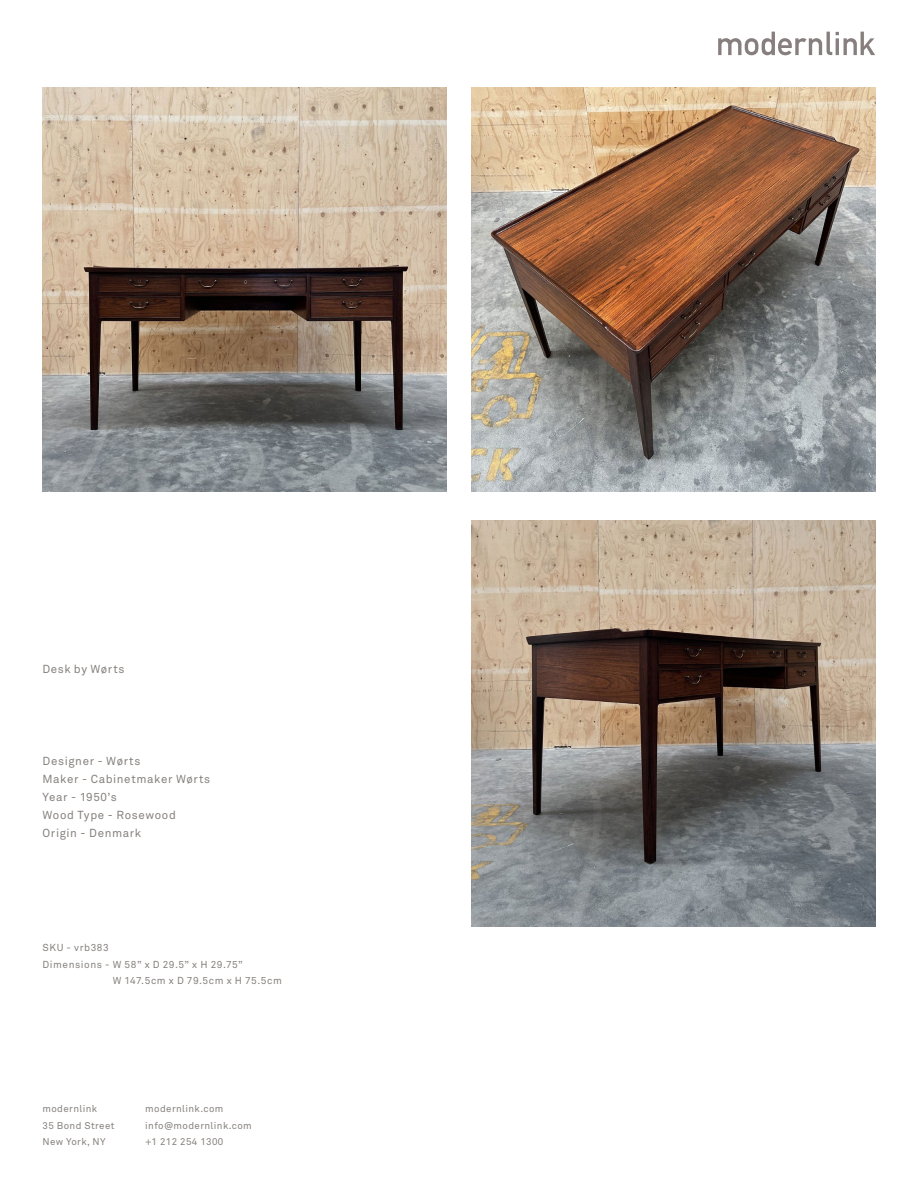
<style>
.page{position:relative;width:918px;height:1188px;background:#fff}
.page>*{position:absolute;margin:0;border:0;box-sizing:border-box;transform-origin:0 0}
.t1{font:11.55px "Akkurat";letter-spacing:.055em;color:#86817d}
.t2{font:10.05px "Akkurat";letter-spacing:.06em;color:#86817d}
.t3{font:9.75px "Akkurat";letter-spacing:.04em;color:#86817d}
</style>
<div class="page">
<svg style="left:718px;top:32px;width:157px;height:23px"></svg>
<img style="left:43px;top:88px;width:403px;height:404px">
<img style="left:471px;top:520px;width:404px;height:407px">
<img style="left:471px;top:88px;width:404px;height:404px">
<p class="t1" style="left:43px;top:662px;width:84px">Desk by Wørts</p>
<p class="t1" style="left:43px;top:754px;width:100px">Designer - Wørts</p>
<p class="t1" style="left:43px;top:772px;width:169px">Maker - Cabinetmaker Wørts</p>
<p class="t1" style="left:43px;top:790px;width:76px">Year - 1950’s</p>
<p class="t1" style="left:43px;top:808px;width:135px">Wood Type - Rosewood</p>
<p class="t1" style="left:43px;top:826px;width:100px">Origin - Denmark</p>
<p class="t2" style="left:43px;top:942px;width:68px">SKU - vrb383</p>
<p class="t2" style="left:43px;top:958px;width:202px">Dimensions - W 58” x D 29.5” x H 29.75”</p>
<p class="t2" style="left:113px;top:975px;width:171px">W 147.5cm x D 79.5cm x H 75.5cm</p>
<p class="t3" style="left:43px;top:1103px;width:56px">modernlink</p>
<p class="t3" style="left:43px;top:1119px;width:73px">35 Bond Street</p>
<p class="t3" style="left:43px;top:1136px;width:65px">New York, NY</p>
<p class="t3" style="left:145px;top:1103px;width:80px">modernlink.com</p>
<p class="t3" style="left:145px;top:1119px;width:108px">info@modernlink.com</p>
<p class="t3" style="left:145px;top:1136px;width:80px">+1 212 254 1300</p>
</div>
